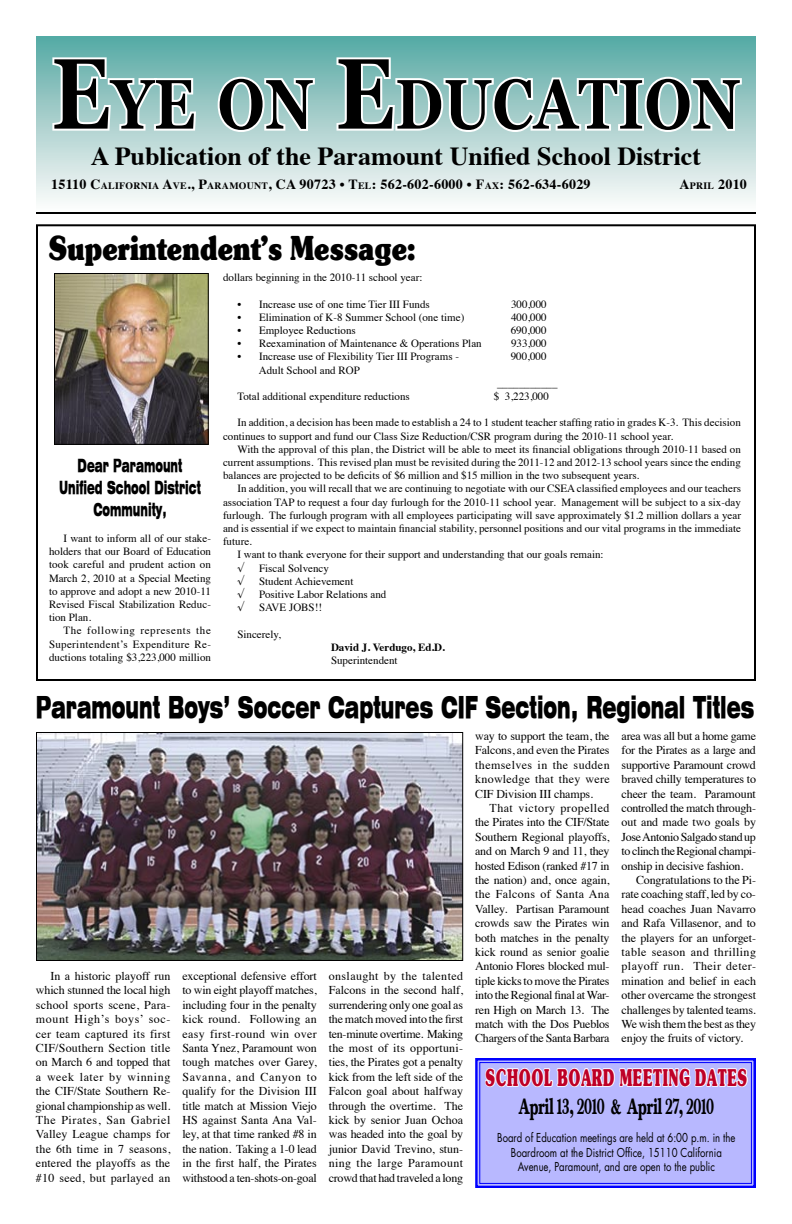
<style>
.page{position:relative;width:792px;height:1224px;background:#fff}
.page>*{position:absolute;margin:0;border:0;box-sizing:border-box;transform-origin:0 0}
.t1{font:700 70px "Georgia";letter-spacing:.015em;color:#000;scale:.82 1}
.t2{font:34.3px "Subway";color:#000;scale:.75 1}
.Headline{font:30px "Swiss 721 Black Extended BT";color:#000;scale:.54 1}
.t3{font:700 26px "Times";color:#000}
.t4{font:24px "Subway";letter-spacing:.05em;color:#be0027;scale:.56 1}
.t5{font:700 23px "Baskerville T";letter-spacing:-.03em;color:#000;scale:.61 1}
.Subhead_1{font:18px/21.6px "Swiss 721 Black Extended BT";color:#000;text-align:center;scale:.5 1}
.t6{font:700 14px "Times";letter-spacing:.02em;color:#000}
.Body_TEXT{font:12px/14.4px "Times";letter-spacing:-.01em;color:#000;text-align:justify}
.t7{font:12px "Futura";color:#000;scale:.8 1}
.Body_TEXT-2{font:11px/13.2px "Times";color:#000;text-align:justify}
.Body_TEXT-3{font:700 11px "Times";color:#000}
.s1{font-size:100px}
.s2{font-size:9.8px}
</style>
<div class="page">
<div style="left:36px;top:36px;width:720px;height:175px;background:linear-gradient(to bottom,#56a8a3,#fffcfc)"></div>
<hr style="left:36px;top:212px;width:720px;height:2px;background:#000">
<svg style="left:50px;top:55px;width:148px;height:78px"></svg>
<svg style="left:215px;top:75px;width:102px;height:60px"></svg>
<svg style="left:335px;top:55px;width:409px;height:80px"></svg>
<svg style="left:475px;top:1058px;width:281px;height:130px;background:#afafff"></svg>
<div style="left:36px;top:224px;width:720px;height:457px;border:2px solid #000"></div>
<img style="left:56px;top:275px;width:151px;height:168px">
<div style="left:54px;top:273px;width:155px;height:172px;border:1px solid #000"></div>
<img style="left:38px;top:734px;width:423px;height:225px">
<div style="left:36px;top:732px;width:427px;height:229px;border:1px solid #000"></div>
<p class="t1" style="left:52px;top:65px;width:841px"><span class="s1">E</span>YE ON <span class="s1">E</span>DUCATION</p>
<p class="t3" style="left:91px;top:131px;width:612px">A Publication of the Paramount Unified School District</p>
<p class="t6" style="left:51px;top:171px;width:541px">15110 C<span class="s2">ALIFORNIA</span> A<span class="s2">VE</span>., P<span class="s2">ARAMOUNT</span>, CA 90723 • T<span class="s2">EL</span>: 562-602-6000 • F<span class="s2">AX</span>: 562-634-6029</p>
<p class="t6" style="left:679px;top:170px;width:69px">A<span class="s2">PRIL</span> 2010</p>
<p class="t2" style="left:49px;top:227px;width:490px">Superintendent’s Message:</p>
<p class="Subhead_1" style="left:59px;top:455px;width:285px">Dear Paramount<br>Unified School District<br>Community,</p>
<p class="Body_TEXT-2" style="left:49px;top:531px;width:164px;text-indent:14px">I want to inform all of our stake&shy;holders that our Board of Education took careful and prudent action on March 2, 2010 at a Special Meeting to approve and adopt a new 2010-11<br>Revised Fiscal Stabilization Reduc&shy;tion Plan.</p>
<p class="Body_TEXT-2" style="left:49px;top:623px;width:164px;text-indent:14px">The following represents the Superintendent’s Expenditure Re&shy;ductions totaling $3,223,000 million</p>
<p class="Body_TEXT-2" style="left:223px;top:270px;width:201px">dollars beginning in the 2010-11 school year:</p>
<p class="Body_TEXT-2" style="left:237px;top:296px;width:194px">• Increase use of one time Tier III Funds</p>
<p class="Body_TEXT-2" style="left:511px;top:296px;width:37px">300,000</p>
<p class="Body_TEXT-2" style="left:237px;top:310px;width:228px">• Elimination of K-8 Summer School (one time)</p>
<p class="Body_TEXT-2" style="left:511px;top:310px;width:37px">400,000</p>
<p class="Body_TEXT-2" style="left:237px;top:323px;width:120px">• Employee Reductions</p>
<p class="Body_TEXT-2" style="left:511px;top:323px;width:37px">690,000</p>
<p class="Body_TEXT-2" style="left:237px;top:336px;width:246px">• Reexamination of Maintenance &amp; Operations Plan</p>
<p class="Body_TEXT-2" style="left:511px;top:336px;width:37px">933,000</p>
<p class="Body_TEXT-2" style="left:237px;top:349px;width:223px">• Increase use of Flexibility Tier III Programs -</p>
<p class="Body_TEXT-2" style="left:511px;top:349px;width:37px">900,000</p>
<p class="Body_TEXT-2" style="left:259px;top:362px;width:103px">Adult School and ROP</p>
<p class="Body_TEXT-2" style="left:497px;top:376px;width:62px">___________</p>
<p class="Body_TEXT-2" style="left:237px;top:389px;width:174px">Total additional expenditure reductions</p>
<p class="Body_TEXT-2" style="left:494px;top:389px;width:56px">$ 3,223,000</p>
<p class="Body_TEXT-2" style="left:223px;top:415px;width:519px;text-indent:14px">In addition, a decision has been made to establish a 24 to 1 student teacher staffing ratio in grades K-3. This decision continues to support and fund our Class Size Reduction/CSR program during the 2010-11 school year.</p>
<p class="Body_TEXT-2" style="left:223px;top:442px;width:519px;text-indent:14px">With the approval of this plan, the District will be able to meet its financial obligations through 2010-11 based on current assumptions. This revised plan must be revisited during the 2011-12 and 2012-13 school years since the ending balances are projected to be deficits of $6 million and $15 million in the two subsequent years.</p>
<p class="Body_TEXT-2" style="left:223px;top:481px;width:520px;text-indent:14px">In addition, you will recall that we are continuing to negotiate with our CSEA classified employees and our teachers association TAP to request a four day furlough for the 2010-11 school year. Management will be subject to a six-day furlough. The furlough program with all employees participating will save approximately $1.2 million dollars a year and is essential if we expect to maintain financial stability, personnel positions and our vital programs in the immediate future.</p>
<p class="Body_TEXT-2" style="left:237px;top:547px;width:368px">I want to thank everyone for their support and understanding that our goals remain:</p>
<p class="Body_TEXT-2" style="left:237px;top:560px;width:8px">√</p>
<p class="Body_TEXT-2" style="left:259px;top:560px;width:71px">Fiscal Solvency</p>
<p class="Body_TEXT-2" style="left:237px;top:574px;width:8px">√</p>
<p class="Body_TEXT-2" style="left:259px;top:574px;width:96px">Student Achievement</p>
<p class="Body_TEXT-2" style="left:237px;top:587px;width:8px">√</p>
<p class="Body_TEXT-2" style="left:259px;top:587px;width:129px">Positive Labor Relations and</p>
<p class="Body_TEXT-2" style="left:237px;top:600px;width:8px">√</p>
<p class="Body_TEXT-2" style="left:259px;top:600px;width:65px">SAVE JOBS!!</p>
<p class="Body_TEXT-2" style="left:237px;top:626px;width:45px">Sincerely,</p>
<p class="Body_TEXT-3" style="left:331px;top:637px;width:116px">David J. Verdugo, Ed.D.</p>
<p class="Body_TEXT-2" style="left:331px;top:653px;width:68px">Superintendent</p>
<p class="Headline" style="left:36px;top:689px;width:1332px">Paramount Boys’ Soccer Captures CIF Section, Regional Titles</p>
<p class="Body_TEXT" style="left:475px;top:728px;width:136px">way to support the team, the Falcons, and even the Pirates themselves in the sudden knowledge that they were CIF Division III champs.</p>
<p class="Body_TEXT" style="left:475px;top:800px;width:136px;text-indent:14px">That victory propelled the Pirates into the CIF/State Southern Regional playoffs, and on March 9 and 11, they hosted Edison (ranked #17 in the nation) and, once again, the Falcons of Santa Ana Valley. Partisan Paramount crowds saw the Pirates win both matches in the penalty kick round as senior goalie Antonio Flores blocked mul&shy;tiple kicks to move the Pirates into the Regional final at War&shy;ren High on March 13. The match with the Dos Pueblos Chargers of the Santa Barbara</p>
<p class="Body_TEXT" style="left:622px;top:728px;width:136px">area was all but a home game for the Pirates as a large and supportive Paramount crowd braved chilly temperatures to cheer the team. Paramount controlled the match through&shy;out and made two goals by Jose Antonio Salgado stand up to clinch the Regional champi&shy;onship in decisive fashion.</p>
<p class="Body_TEXT" style="left:622px;top:872px;width:136px;text-indent:14px">Congratulations to the Pi&shy;rate coaching staff, led by co&shy;head coaches Juan Navarro and Rafa Villasenor, and to the players for an unforget&shy;table season and thrilling playoff run. Their deter&shy;mination and belief in each other overcame the strongest challenges by talented teams.<br>We wish them the best as they enjoy the fruits of victory.</p>
<p class="Body_TEXT" style="left:36px;top:968px;width:136px;text-indent:14px">In a historic playoff run which stunned the local high school sports scene, Para&shy;mount High’s boys’ soc&shy;cer team captured its first CIF/Southern Section title on March 6 and topped that a week later by winning the CIF/State Southern Re&shy;gional championship as well.<br>The Pirates, San Gabriel Valley League champs for the 6th time in 7 seasons, entered the playoffs as the #10 seed, but parlayed an</p>
<p class="Body_TEXT" style="left:182px;top:968px;width:136px">exceptional defensive effort to win eight playoff matches, including four in the penalty kick round. Following an easy first-round win over Santa Ynez, Paramount won tough matches over Garey, Savanna, and Canyon to qualify for the Division III title match at Mission Viejo HS against Santa Ana Val&shy;ley, at that time ranked #8 in the nation. Taking a 1-0 lead in the first half, the Pirates withstood a ten-shots-on-goal</p>
<p class="Body_TEXT" style="left:329px;top:968px;width:136px">onslaught by the talented Falcons in the second half, surrendering only one goal as the match moved into the first ten-minute overtime. Making the most of its opportuni&shy;ties, the Pirates got a penalty kick from the left side of the Falcon goal about halfway through the overtime. The kick by senior Juan Ochoa was headed into the goal by junior David Trevino, stun&shy;ning the large Paramount crowd that had traveled a long</p>
<p class="t4" style="left:486px;top:1063px;width:469px">SCHOOL BOARD MEETING DATES</p>
<p class="t5" style="left:519px;top:1092px;width:322px">April 13, 2010 &amp; April 27, 2010</p>
<p class="t7" style="left:497px;top:1130px;width:299px">Board of Education meetings are held at 6:00 p.m. in the</p>
<p class="t7" style="left:511px;top:1144px;width:265px">Boardroom at the District Office, 15110 California</p>
<p class="t7" style="left:518px;top:1158px;width:248px">Avenue, Paramount, and are open to the public</p>
</div>
